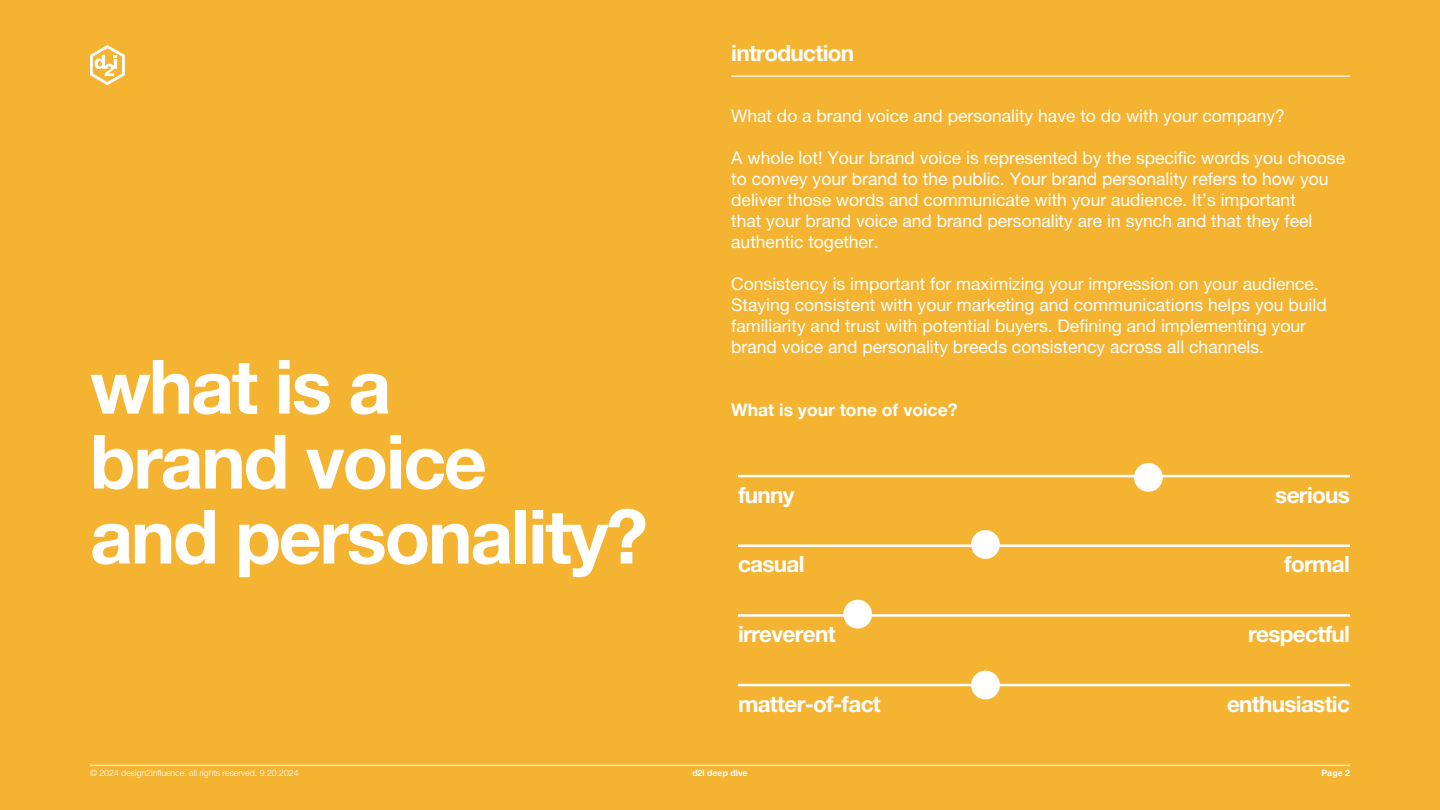
<style>
.page{position:relative;width:1440px;height:810px;background:#f5b332}
.page>*{position:absolute;margin:0;border:0;box-sizing:border-box;transform-origin:0 0}
.t1{font:700 75px "Helvetica Neue LT Pro";letter-spacing:-.03em;color:#fff}
.t2{font:700 22.5px "Helvetica Neue LT Pro";letter-spacing:-.03em;color:#fff}
.t3{font:17.5px/21px "Helvetica Neue LT Pro";color:#fff}
.t4{font:700 17.5px "Helvetica Neue LT Pro";color:#fff}
.t5{font:300 8.75px "Helvetica Neue LT Pro";color:#fff}
.t6{font:700 8.75px "Helvetica Neue LT Pro";color:#fff}
</style>
<div class="page">
<hr style="left:731px;top:76px;width:619px;height:1px;background:#fff">
<svg style="left:90px;top:45px;width:35px;height:40px"></svg>
<hr style="left:90px;top:765px;width:1260px;height:1px;background:#fff">
<hr style="left:738px;top:475px;width:612px;height:2px;background:#fff">
<hr style="left:738px;top:545px;width:612px;height:2px;background:#fff">
<hr style="left:738px;top:614px;width:612px;height:3px;background:#fff">
<hr style="left:738px;top:684px;width:612px;height:2px;background:#fff">
<div style="left:1134px;top:463px;width:29px;height:29px;background:#fff;border-radius:50%"></div>
<div style="left:971px;top:530px;width:29px;height:29px;background:#fff;border-radius:50%"></div>
<div style="left:843px;top:600px;width:29px;height:29px;background:#fff;border-radius:50%"></div>
<div style="left:971px;top:671px;width:29px;height:28px;background:#fff;border-radius:50%"></div>
<p class="t2" style="left:731px;top:39px;width:124px">introduction</p>
<p class="t1" style="left:90px;top:340px;width:303px">what is a</p>
<p class="t1" style="left:90px;top:415px;width:398px">brand voice</p>
<p class="t1" style="left:90px;top:490px;width:559px">and personality?</p>
<p class="t3" style="left:731px;top:106px;width:555px">What do a brand voice and personality have to do with your company?</p>
<p class="t3" style="left:731px;top:148px;width:615px">A whole lot! Your brand voice is represented by the specific words you choose to convey your brand to the public. Your brand personality refers to how you deliver those words and communicate with your audience. It’s important<br>that your brand voice and brand personality are in synch and that they feel authentic together.</p>
<p class="t3" style="left:731px;top:274px;width:597px">Consistency is important for maximizing your impression on your audience.<br>Staying consistent with your marketing and communications helps you build familiarity and trust with potential buyers. Defining and implementing your brand voice and personality breeds consistency across all channels.</p>
<p class="t4" style="left:731px;top:399px;width:228px">What is your tone of voice?</p>
<p class="t2" style="left:738px;top:481px;width:58px">funny</p>
<p class="t2" style="left:1275px;top:481px;width:76px">serious</p>
<p class="t2" style="left:738px;top:550px;width:68px">casual</p>
<p class="t2" style="left:1284px;top:550px;width:67px">formal</p>
<p class="t2" style="left:738px;top:620px;width:99px">irreverent</p>
<p class="t2" style="left:1248px;top:620px;width:103px">respectful</p>
<p class="t2" style="left:738px;top:690px;width:144px">matter-of-fact</p>
<p class="t2" style="left:1227px;top:690px;width:124px">enthusiastic</p>
<p class="t5" style="left:90px;top:768px;width:210px">© 2024 design2influence. all rights reserved. 9.20.2024</p>
<p class="t6" style="left:692px;top:768px;width:57px">d2i deep dive</p>
<p class="t6" style="left:1321px;top:768px;width:30px">Page 2</p>
</div>
